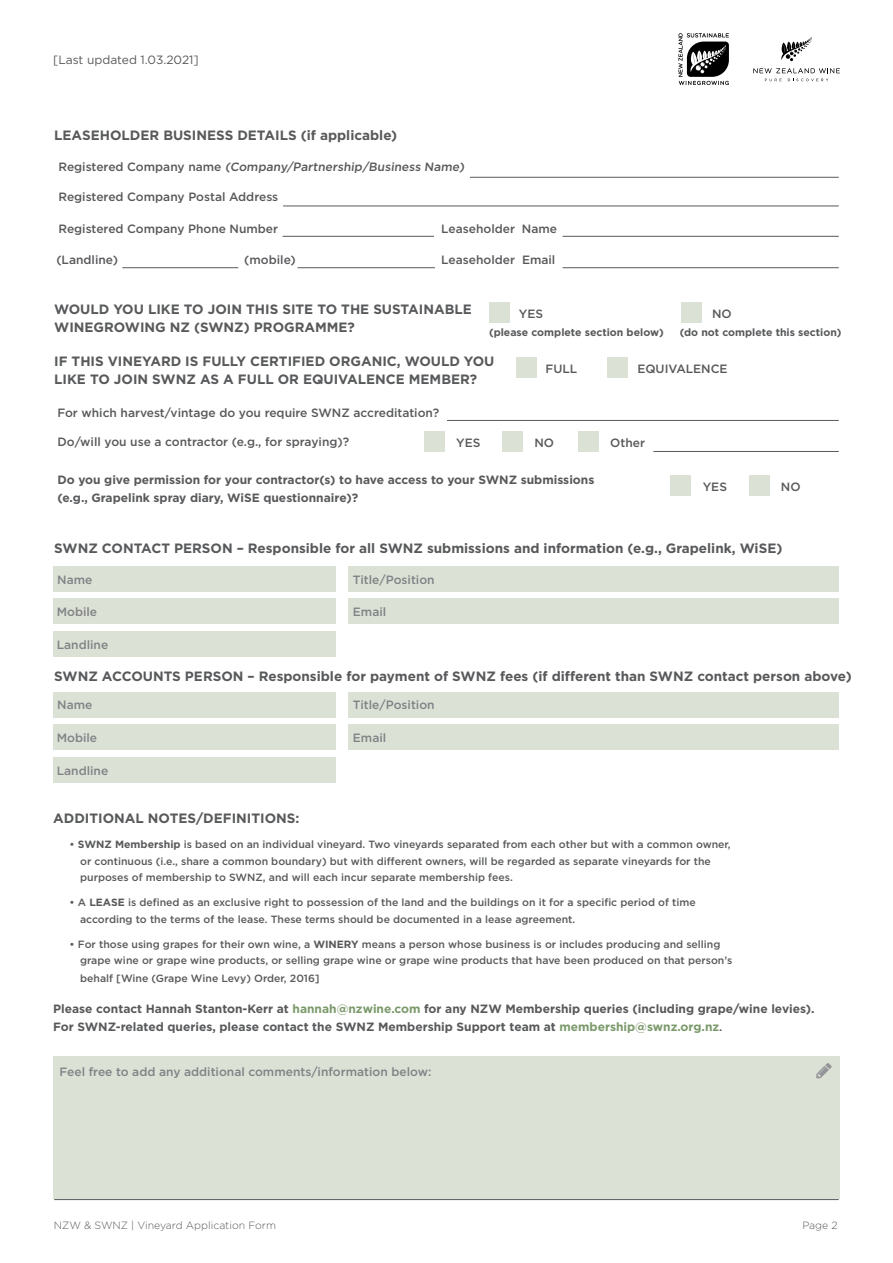
<style>
.page{position:relative;width:893px;height:1263px;background:#fff}
.page>*{position:absolute;margin:0;border:0;box-sizing:border-box;transform-origin:0 0}
.t1{font:700 13.5px/18px "Gotham";color:#58595b}
.t2{font:700 12px/18px "Gotham";color:#58595b}
.t3{font:500 12px "Gotham";color:#58595b}
.t4{font:500 12px "Gotham";color:#808285}
.t5{font:12px "Gotham";color:#58595b}
.t6{font:500 10.5px/16.5px "Gotham";color:#58595b}
.t7{font:700 10.5px "Gotham";color:#58595b}
.t8{font:300 10.5px "Gotham";color:#58595b}
.s1{font-weight:700}
.s2{color:#7b9a6b}
.s3{font-weight:500}
</style>
<div class="page">
<hr style="left:54px;top:1199px;width:785px;height:1px;background:#58595b">
<div style="left:490px;top:303px;width:20px;height:20px;background:#dce1d6"></div>
<div style="left:517px;top:357px;width:20px;height:21px;background:#dce1d6"></div>
<div style="left:682px;top:303px;width:20px;height:20px;background:#dce1d6"></div>
<div style="left:607px;top:357px;width:20px;height:21px;background:#dce1d6"></div>
<div style="left:53px;top:566px;width:283px;height:26px;background:#dce1d6"></div>
<div style="left:53px;top:692px;width:283px;height:25px;background:#dce1d6"></div>
<div style="left:53px;top:598px;width:282px;height:26px;background:#dce1d6"></div>
<div style="left:53px;top:724px;width:282px;height:25px;background:#dce1d6"></div>
<div style="left:53px;top:632px;width:282px;height:25px;background:#dce1d6"></div>
<div style="left:53px;top:757px;width:282px;height:26px;background:#dce1d6"></div>
<div style="left:349px;top:598px;width:490px;height:26px;background:#dce1d6"></div>
<div style="left:349px;top:724px;width:490px;height:25px;background:#dce1d6"></div>
<div style="left:349px;top:566px;width:490px;height:26px;background:#dce1d6"></div>
<div style="left:349px;top:692px;width:490px;height:25px;background:#dce1d6"></div>
<svg style="left:678px;top:33px;width:51px;height:52px"></svg>
<svg style="left:753px;top:68px;width:87px;height:5px"></svg>
<svg style="left:781px;top:37px;width:31px;height:24px"></svg>
<svg style="left:765px;top:79px;width:16px;height:2px"></svg>
<svg style="left:788px;top:79px;width:40px;height:2px"></svg>
<div style="left:53px;top:1057px;width:787px;height:142px;background:#dce1d6"></div>
<div style="left:424px;top:432px;width:20px;height:20px;background:#dce1d6"></div>
<div style="left:502px;top:432px;width:21px;height:20px;background:#dce1d6"></div>
<div style="left:578px;top:432px;width:20px;height:20px;background:#dce1d6"></div>
<div style="left:671px;top:475px;width:20px;height:21px;background:#dce1d6"></div>
<div style="left:749px;top:475px;width:20px;height:21px;background:#dce1d6"></div>
<hr style="left:122px;top:267px;width:116px;height:1px;background:#58595b">
<hr style="left:297px;top:267px;width:138px;height:1px;background:#58595b">
<hr style="left:470px;top:177px;width:369px;height:1px;background:#58595b">
<hr style="left:562px;top:236px;width:277px;height:1px;background:#58595b">
<hr style="left:562px;top:267px;width:277px;height:1px;background:#58595b">
<hr style="left:283px;top:236px;width:151px;height:1px;background:#58595b">
<hr style="left:283px;top:206px;width:556px;height:1px;background:#58595b">
<hr style="left:447px;top:420px;width:392px;height:1px;background:#58595b">
<hr style="left:653px;top:451px;width:186px;height:1px;background:#58595b">
<p class="t5" style="left:53px;top:52px;width:147px">[Last updated 1.03.2021]</p>
<p class="t1" style="left:54px;top:125px;width:344px">LEASEHOLDER BUSINESS DETAILS (if applicable)</p>
<p class="t3" style="left:58px;top:159px;width:409px">Re g i ste re d Co m p a ny n a m e (Company/Partnership/Business Name)</p>
<p class="t3" style="left:58px;top:189px;width:221px">Registered Company Postal Address</p>
<p class="t3" style="left:58px;top:221px;width:221px">Registered Company Phone Number</p>
<p class="t3" style="left:441px;top:221px;width:117px">Leaseholder Name</p>
<p class="t3" style="left:441px;top:252px;width:116px">Leaseholder Email</p>
<p class="t3" style="left:56px;top:252px;width:63px">(Landline)</p>
<p class="t3" style="left:244px;top:252px;width:53px">(mobile)</p>
<p class="t1" style="left:54px;top:300px;width:419px">WOULD YOU LIKE TO JOIN THIS SITE TO THE SUSTAINABLE<br>WINEGROWING NZ (SWNZ) PROGRAMME?</p>
<p class="t1" style="left:54px;top:352px;width:442px">IF THIS VINEYARD IS FULLY CERTIFIED ORGANIC, WOULD YOU<br>LIKE TO JOIN SWNZ AS A FULL OR EQUIVALENCE MEMBER?</p>
<p class="t3" style="left:712px;top:306px;width:21px">NO</p>
<p class="t3" style="left:519px;top:306px;width:26px">YES</p>
<p class="t7" style="left:489px;top:326px;width:176px">(please complete section below)</p>
<p class="t7" style="left:680px;top:326px;width:163px">(do not complete this section)</p>
<p class="t3" style="left:637px;top:360px;width:92px">EQUIVALENCE</p>
<p class="t3" style="left:546px;top:360px;width:33px">FULL</p>
<p class="t3" style="left:57px;top:404px;width:383px">For which harvest/vintage do you require SWNZ accreditation?</p>
<p class="t3" style="left:57px;top:433px;width:293px">Do/will you use a contractor (e.g., for spraying)?</p>
<p class="t3" style="left:456px;top:435px;width:26px">YES</p>
<p class="t3" style="left:534px;top:435px;width:21px">NO</p>
<p class="t3" style="left:610px;top:435px;width:36px">Other</p>
<p class="t2" style="left:57px;top:471px;width:538px">Do you give permission for your contractor(s) to have access to your SWNZ submissions (e.g., Grapelink spray diary, WiSE questionnaire)?</p>
<p class="t3" style="left:703px;top:478px;width:26px">YES</p>
<p class="t3" style="left:781px;top:478px;width:21px">NO</p>
<p class="t1" style="left:54px;top:539px;width:730px">SWNZ CONTACT PERSON – Responsible for all SWNZ submissions and information (e.g., Grapelink, WiSE)</p>
<p class="t4" style="left:57px;top:572px;width:37px">Name</p>
<p class="t4" style="left:57px;top:604px;width:42px">Mobile</p>
<p class="t4" style="left:57px;top:637px;width:53px">Landline</p>
<p class="t4" style="left:353px;top:572px;width:83px">Title/Position</p>
<p class="t4" style="left:353px;top:604px;width:35px">Email</p>
<p class="t1" style="left:54px;top:666px;width:799px">SWNZ ACCOUNTS PERSON – Responsible for payment of SWNZ fees (if different than SWNZ contact person above)</p>
<p class="t4" style="left:57px;top:697px;width:37px">Name</p>
<p class="t4" style="left:57px;top:729px;width:42px">Mobile</p>
<p class="t4" style="left:57px;top:763px;width:53px">Landline</p>
<p class="t4" style="left:353px;top:697px;width:83px">Title/Position</p>
<p class="t4" style="left:353px;top:729px;width:35px">Email</p>
<p class="t1" style="left:53px;top:809px;width:248px">ADDITIONAL NOTES/DEFINITIONS:</p>
<p class="t6" style="left:80px;top:836px;width:652px;text-indent:-10px">• <span class="s1">SWNZ Membership</span> is based on an individual vineyard. Two vineyards separated from each other but with a common owner, or continuous (i.e., share a common boundary) but with different owners, will be regarded as separate vineyards for the purposes of membership to SWNZ, and will each incur separate membership fees.</p>
<p class="t6" style="left:80px;top:894px;width:617px;text-indent:-11px">• A <span class="s1">LEASE</span> is defined as an exclusive right to possession of the land and the buildings on it for a specific period of time according to the terms of the lease. These terms should be documented in a lease agreement.</p>
<p class="t6" style="left:80px;top:935px;width:654px;text-indent:-11px">• For those using grapes for their own wine, a <span class="s1">WINERY</span> means a person whose business is or includes producing and selling grape wine or grape wine products, or selling grape wine or grape wine products that have been produced on that person’s</p>
<p class="t6" style="left:80px;top:970px;width:241px">behalf [Wine (Grape Wine Levy) Order, 2016]</p>
<p class="t2" style="left:53px;top:999px;width:763px">Please contact Hannah Stanton-Kerr at <span class="s2">hannah@nzwine.com</span> for any NZW Membership queries (including grape/wine levies).<br>For SWNZ-related queries, please contact the SWNZ Membership Support team at <span class="s2">membership@swnz.org.nz</span><span class="s3">.</span></p>
<p class="t4" style="left:60px;top:1063px;width:373px">Feel free to add any additional comments/information below:</p>
<p class="t8" style="left:54px;top:1218px;width:224px">NZW &amp; SWNZ | Vineyard Application Form</p>
<p class="t8" style="left:802px;top:1218px;width:37px">Page 2</p>
</div>
